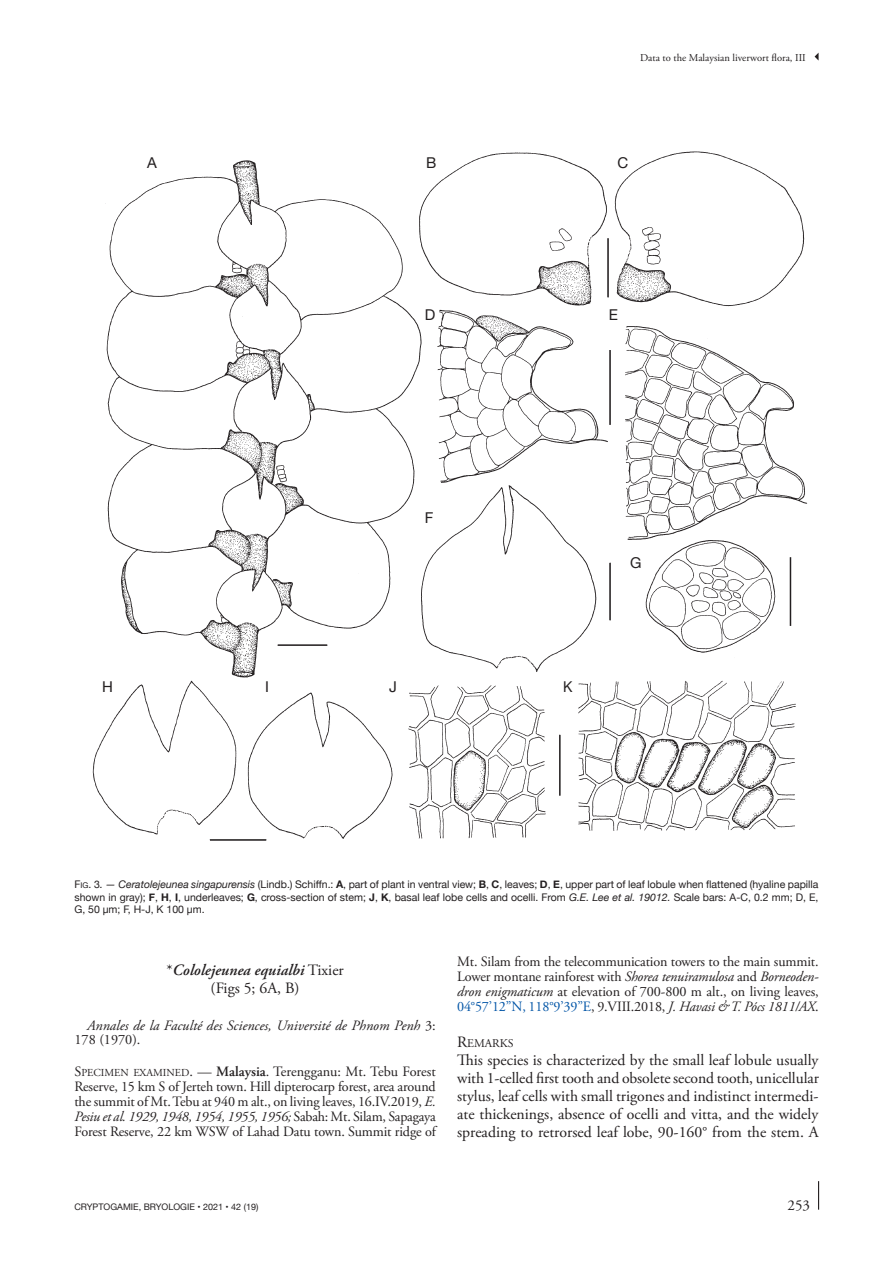
<style>
.page{position:relative;width:893px;height:1263px;background:#fff}
.page>*{position:absolute;margin:0;border:0;box-sizing:border-box;transform-origin:0 0}
.Texte_courant_1er_pa{font:15.75px/18px "Adobe Garamond Pro";color:#231f20;text-align:justify}
.Systématique_Ss-titr{font:italic 600 15.75px/18px "Adobe Garamond Pro";color:#231f20;text-align:center}
.t1{font:15px "Helvetica Neue";color:#231f20}
.t2{font:15px "Adobe Garamond Pro";color:#231f20}
.t3{font:15px "Helvetica Neue";color:#231f20;scale:.93 1}
.Matériel-diagnose{font:14.25px/14.9px "Adobe Garamond Pro";letter-spacing:-.01em;color:#231f20;text-align:justify}
.Chrésonymie{font:italic 14.25px/14.9px "Adobe Garamond Pro";letter-spacing:.005em;color:#231f20}
.Titre_2{font:11.85px "Adobe Garamond";color:#231f20}
.t4{font:10.5px/12.8px "Helvetica Neue";color:#231f20;text-align:justify}
.t5{font:10.5px "Adobe Garamond Pro";color:#231f20}
.t6{font:9px "Helvetica Neue";color:#231f20}
.s1{font-style:inherit}
.s2{font-size:7.8px}
.s3{font-style:italic}
.s4{font-weight:700}
.s5{font-weight:400;font-style:normal}
.s6{font-style:normal}
.s7{font-family:"Adobe Garamond"}
.s8{font-family:"Adobe Garamond";font-size:10.65px}
.s9{font-weight:600}
.s10{color:#0154a6}
.s11{font-size:15.75px}
</style>
<div class="page">
<svg style="left:818px;top:1181px;width:1px;height:29px"></svg>
<svg style="left:815px;top:53px;width:4px;height:8px"></svg>
<img style="left:92px;top:151px;width:716px;height:690px">
<hr style="left:278px;top:644px;width:49px;height:2px;background:#231f20">
<hr style="left:210px;top:839px;width:56px;height:2px;background:#231f20">
<hr style="left:559px;top:735px;width:2px;height:61px;background:#231f20">
<hr style="left:609px;top:563px;width:2px;height:57px;background:#231f20">
<hr style="left:790px;top:557px;width:1px;height:69px;background:#231f20">
<hr style="left:609px;top:350px;width:2px;height:75px;background:#231f20">
<hr style="left:607px;top:238px;width:2px;height:59px;background:#231f20">
<p class="t5" style="left:640px;top:51px;width:167px">Data to the Malaysian liverwort flora, III</p>
<p class="t1" style="left:147px;top:152px;width:11px">A</p>
<p class="t1" style="left:426px;top:152px;width:12px">B</p>
<p class="t1" style="left:617px;top:152px;width:12px">C</p>
<p class="t1" style="left:425px;top:303px;width:12px">D</p>
<p class="t1" style="left:609px;top:303px;width:11px">E</p>
<p class="t1" style="left:425px;top:507px;width:10px">F</p>
<p class="t1" style="left:102px;top:676px;width:12px">H</p>
<p class="t1" style="left:265px;top:676px;width:5px">I</p>
<p class="t1" style="left:389px;top:676px;width:9px">J</p>
<p class="t3" style="left:563px;top:676px;width:12px">K</p>
<p class="t1" style="left:630px;top:552px;width:13px">G</p>
<p class="t4" style="left:74px;top:878px;width:746px"><span class="s1">F</span><span class="s2">ig</span><span class="s1">. 3</span><span class="s3">. — Ceratolejeunea singapurensis</span> (Lindb.) Schiffn.: <span class="s4">A</span>, part of plant in ventral view; <span class="s4">B</span>, <span class="s4">C</span>, leaves; <span class="s4">D</span>, <span class="s4">E</span>, upper part of leaf lobule when flattened (hyaline papilla shown in gray); <span class="s4">F</span>, <span class="s4">H</span>, <span class="s4">I</span>, underleaves; <span class="s4">G</span>, cross-section of stem; <span class="s4">J</span>, <span class="s4">K</span>, basal leaf lobe cells and ocelli. From <span class="s3">G.E. Lee et al. 19012.</span> Scale bars: A-C, 0.2 mm; D, E, G, 50 µm; F, H-J, K 100 µm.</p>
<p class="Systématique_Ss-titr" style="left:166px;top:962px;width:179px"><span class="s5">*</span>Cololejeunea equialbi <span class="s5">Tixier (Figs 5; 6A, B)</span></p>
<p class="Chrésonymie" style="left:74px;top:1018px;width:363px;text-indent:13px">Annales de la Faculté des Sciences, Université de Phnom Penh <span class="s6">3:<br>178 (1970).</span></p>
<p class="Matériel-diagnose" style="left:74px;top:1065px;width:363px"><span class="s7">S</span><span class="s8">PECIMEN EXAMINED</span>. — <span class="s9">Malaysia</span>. Terengganu: Mt. Tebu Forest Reserve, 15 km S of Jerteh town. Hill dipterocarp forest, area around the summit of Mt. Tebu at 940 m alt., on living leaves, 16.IV.2019, <span class="s3">E.<br>Pesiu et al. 1929, 1948, 1954, 1955, 1956;</span> Sabah: Mt. Silam, Sapagaya Forest Reserve, 22 km WSW of Lahad Datu town. Summit ridge of</p>
<p class="Matériel-diagnose" style="left:457px;top:955px;width:363px">Mt. Silam from the telecommunication towers to the main summit.<br>Lower montane rainforest with <span class="s3">Shorea tenuiramulosa</span> and <span class="s3">Borneoden&shy;dron enigmaticum</span> at elevation of 700-800 m alt., on living leaves, <span class="s10">04°57’12”N, 118°9’39”E</span>, 9.VIII.2018, <span class="s3">J. Havasi &amp; T. Pócs 1811/AX</span>.</p>
<p class="Titre_2" style="left:457px;top:1037px;width:57px"><span class="s11">R</span>EMARKS</p>
<p class="Texte_courant_1er_pa" style="left:457px;top:1052px;width:363px">This species is characterized by the small leaf lobule usually with 1-celled first tooth and obsolete second tooth, unicellular stylus, leaf cells with small trigones and indistinct intermedi&shy;ate thickenings, absence of ocelli and vitta, and the widely spreading to retrorsed leaf lobe, 90-160° from the stem. A</p>
<p class="t6" style="left:74px;top:1200px;width:186px">CRYPTOGAMIE, BRYOLOGIE • 2021 • 42 (19)</p>
<p class="t2" style="left:788px;top:1196px;width:24px">253</p>
</div>
